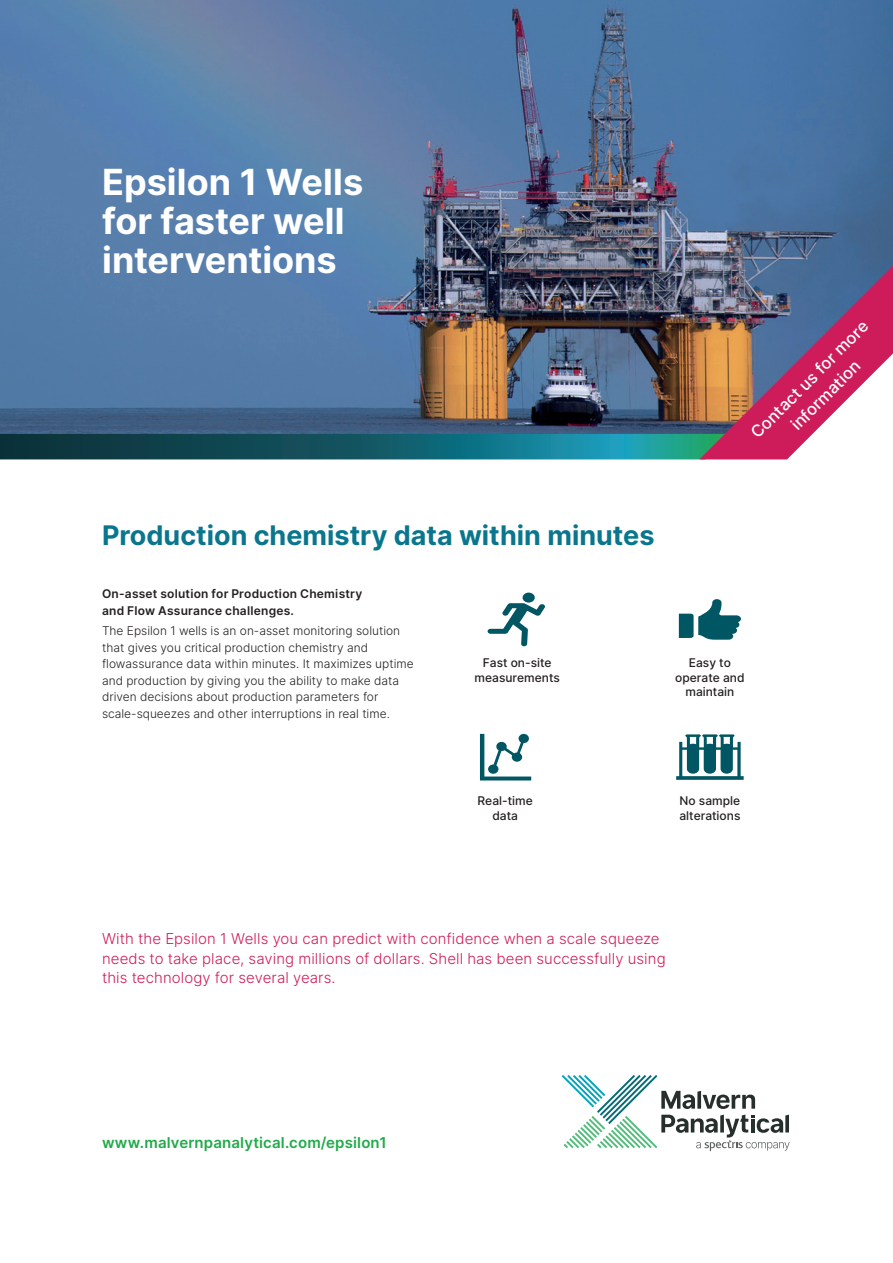
<style>
.page{position:relative;width:893px;height:1263px;background:#fff}
.page>*{position:absolute;margin:0;border:0;box-sizing:border-box;transform-origin:0 0}
.t1{font:700 36px/39px "Inter";color:#fff}
.t2{font:700 27px "Inter";color:#0a768d}
.t3{font:500 16.5px/22.5px "Inter";color:#fff;text-align:center}
.t4{font:300 15px/19.5px "Inter";letter-spacing:.005em;color:#ce1c5a}
.t5{font:600 15px "Inter";letter-spacing:.01em;color:#21aa49}
.t6{font:300 12px/16.5px "Inter";color:#231f20}
.t7{font:500 12px/14.4px "Inter";color:#231f20;text-align:center}
.t8{font:600 12px/16.5px "Inter";letter-spacing:.02em;color:#231f20}
</style>
<div class="page">
<img style="left:0;top:0;width:893px;height:238px">
<svg style="left:772px;top:103px;width:121px;height:357px;background:#476f9c"></svg>
<img style="left:0;top:238px;width:893px;height:221px">
<svg style="left:562px;top:1075px;width:228px;height:76px"></svg>
<div style="left:523px;top:593px;width:12px;height:10px;background:#005662;border-radius:50%"></div>
<svg style="left:488px;top:603px;width:57px;height:43px"></svg>
<svg style="left:480px;top:734px;width:51px;height:46px"></svg>
<svg style="left:676px;top:734px;width:68px;height:46px"></svg>
<svg style="left:679px;top:599px;width:62px;height:41px"></svg>
<h1 class="t1" style="left:102px;top:162px;width:263px">Epsilon 1 Wells for faster well interventions</h1>
<h2 class="t2" style="left:102px;top:515px;width:554px">Production chemistry data within minutes</h2>
<h3 class="t3" style="left:745px;top:427px;width:159px;rotate:-45deg">Contact us for more information</h3>
<p class="t8" style="left:102px;top:586px;width:262px">On-asset solution for Production Chemistry and Flow Assurance challenges.</p>
<p class="t6" style="left:102px;top:622px;width:313px">The Epsilon 1 wells is an on-asset monitoring solution that gives you critical production chemistry and flowassurance data within minutes. It maximizes uptime and production by giving you the ability to make data driven decisions about production parameters for scale-squeezes and other interruptions in real time.</p>
<p class="t7" style="left:474px;top:656px;width:87px">Fast on-site measurements</p>
<p class="t7" style="left:675px;top:656px;width:71px">Easy to operate and maintain</p>
<p class="t7" style="left:478px;top:793px;width:57px">Real-time data</p>
<p class="t7" style="left:679px;top:793px;width:63px;text-align:left">No sample alterations</p>
<p class="t4" style="left:102px;top:929px;width:565px">With the Epsilon 1 Wells you can predict with confidence when a scale squeeze needs to take place, saving millions of dollars. Shell has been successfully using this technology for several years.</p>
<p class="t5" style="left:102px;top:1132px;width:286px">www.malvernpanalytical.com/epsilon1</p>
</div>
